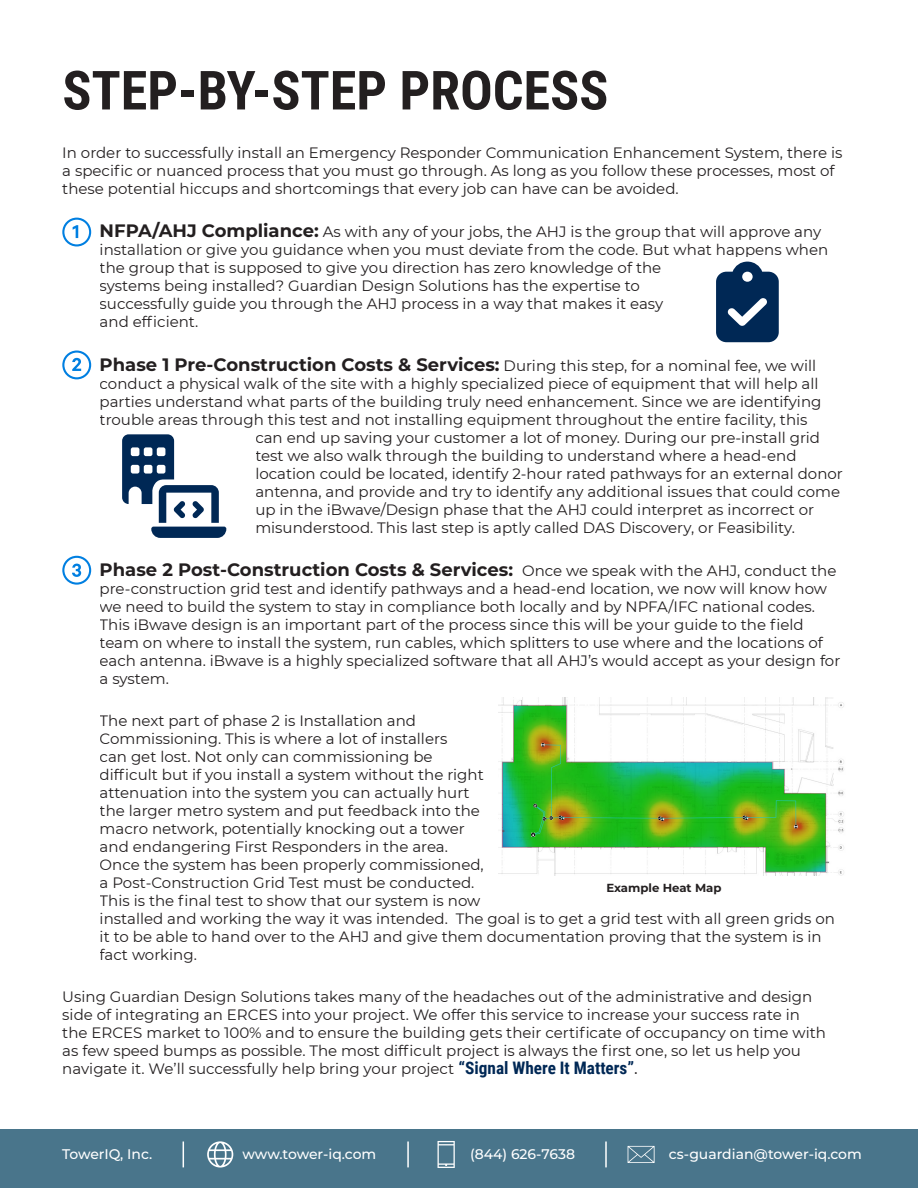
<style>
.page{position:relative;width:918px;height:1188px;background:#fff}
.page>*{position:absolute;margin:0;border:0;box-sizing:border-box;transform-origin:0 0}
.t1{font:700 54px "Roboto Condensed";color:#231f20}
.t2{font:700 18px "Montserrat";color:#231f20}
.t3{font:15px/18px "Montserrat";color:#231f20}
.t4{font:500 13.95px "Montserrat";color:#fff}
.t5{font:700 11.7px "Montserrat";color:#231f20}
.s1{font-weight:700;font-size:18px}
.s2{font-weight:400;font-size:15px}
.s3{font-family:"Roboto Condensed";font-weight:700;font-size:17.25px;color:#002855}
.s4{font-size:17.25px}
</style>
<div class="page">
<div style="left:0;top:1130px;width:918px;height:58px;background:#49758b"></div>
<svg style="left:628px;top:1146px;width:27px;height:17px"></svg>
<svg style="left:438px;top:1141px;width:17px;height:27px"></svg>
<svg style="left:183px;top:1142px;width:1px;height:25px"></svg>
<hr style="left:407px;top:1142px;width:2px;height:25px;background:#fff">
<hr style="left:605px;top:1142px;width:2px;height:25px;background:#fff">
<svg style="left:207px;top:1141px;width:26px;height:27px"></svg>
<div style="left:62px;top:218px;width:29px;height:28px;border:2px solid #007fe1;border-radius:50%"></div>
<svg style="left:73px;top:225px;width:5px;height:13px"></svg>
<div style="left:62px;top:351px;width:29px;height:28px;border:2px solid #007fe1;border-radius:50%"></div>
<svg style="left:72px;top:358px;width:9px;height:13px"></svg>
<div style="left:62px;top:556px;width:29px;height:29px;border:2px solid #007fe1;border-radius:50%"></div>
<svg style="left:72px;top:564px;width:9px;height:13px"></svg>
<svg style="left:716px;top:262px;width:63px;height:80px"></svg>
<svg style="left:122px;top:434px;width:104px;height:104px"></svg>
<img style="left:498px;top:698px;width:346px;height:178px">
<p class="t1" style="left:62px;top:52px;width:548px">STEP-BY-STEP PROCESS</p>
<p class="t3" style="left:62px;top:143px;width:782px">In order to successfully install an Emergency Responder Communication Enhancement System, there is a specific or nuanced process that you must go through. As long as you follow these processes, most of these potential hiccups and shortcomings that every job can have can be avoided.</p>
<p class="t3" style="left:100px;top:222px;width:730px"><span class="s1">NFPA/AHJ Compliance:</span> As with any of your jobs, the AHJ is the group that will approve any installation or give you guidance when you must deviate from the code. But what happens when the group that is supposed to give you direction has zero knowledge of the<br>systems being installed? Guardian Design Solutions has the expertise to<br>successfully guide you through the AHJ process in a way that makes it easy<br>and efficient.</p>
<p class="t2" style="left:100px;top:351px;width:718px">Phase 1 Pre-Construction Costs &amp; Services: <span class="s2">During this step, for a nominal fee, we will</span></p>
<p class="t3" style="left:100px;top:374px;width:720px">conduct a physical walk of the site with a highly specialized piece of equipment that will help all</p>
<p class="t3" style="left:100px;top:392px;width:723px">parties understand what parts of the building truly need enhancement. Since we are identifying</p>
<p class="t3" style="left:100px;top:410px;width:709px">trouble areas through this test and not installing equipment throughout the entire facility, this</p>
<p class="t3" style="left:255px;top:428px;width:566px">can end up saving your customer a lot of money. During our pre-install grid</p>
<p class="t3" style="left:255px;top:446px;width:543px">test we also walk through the building to understand where a head-end</p>
<p class="t3" style="left:255px;top:464px;width:589px">location could be located, identify 2-hour rated pathways for an external donor</p>
<p class="t3" style="left:255px;top:482px;width:586px">antenna, and provide and try to identify any additional issues that could come</p>
<p class="t3" style="left:255px;top:500px;width:560px">up in the iBwave/Design phase that the AHJ could interpret as incorrect or</p>
<p class="t3" style="left:255px;top:518px;width:541px">misunderstood. This last step is aptly called DAS Discovery, or Feasibility.</p>
<p class="t2" style="left:100px;top:557px;width:738px">Phase 2 Post-Construction Costs &amp; Services: <span class="s2">Once we speak with the AHJ, conduct the</span></p>
<p class="t3" style="left:100px;top:579px;width:742px">pre-construction grid test and identify pathways and a head-end location, we now will know how we need to build the system to stay in compliance both locally and by NPFA/IFC national codes.<br>This iBwave design is an important part of the process since this will be your guide to the field team on where to install the system, run cables, which splitters to use where and the locations of each antenna. iBwave is a highly specialized software that all AHJ’s would accept as your design for a system.</p>
<p class="t3" style="left:100px;top:711px;width:737px">The next part of phase 2 is Installation and<br>Commissioning. This is where a lot of installers<br>can get lost. Not only can commissioning be<br>difficult but if you install a system without the right<br>attenuation into the system you can actually hurt<br>the larger metro system and put feedback into the<br>macro network, potentially knocking out a tower<br>and endangering First Responders in the area.<br>Once the system has been properly commissioned,<br>a Post-Construction Grid Test must be conducted.<br>This is the final test to show that our system is now<br>installed and working the way it was intended. The goal is to get a grid test with all green grids on it to be able to hand over to the AHJ and give them documentation proving that the system is in fact working.</p>
<p class="t3" style="left:62px;top:987px;width:765px">Using Guardian Design Solutions takes many of the headaches out of the administrative and design side of integrating an ERCES into your project. We offer this service to increase your success rate in the ERCES market to 100% and to ensure the building gets their certificate of occupancy on time with as few speed bumps as possible. The most difficult project is always the first one, so let us help you navigate it. We’ll successfully help bring your project <span class="s3">“Signal Where It Matters”</span><span class="s4">.</span></p>
<p class="t5" style="left:606px;top:879px;width:117px">Example Heat Map</p>
<p class="t4" style="left:62px;top:1145px;width:92px">TowerIQ, Inc.</p>
<p class="t4" style="left:243px;top:1145px;width:135px">www.tower-iq.com</p>
<p class="t4" style="left:470px;top:1145px;width:106px">(844) 626-7638</p>
<p class="t4" style="left:669px;top:1145px;width:194px">cs-guardian@tower-iq.com</p>
</div>
